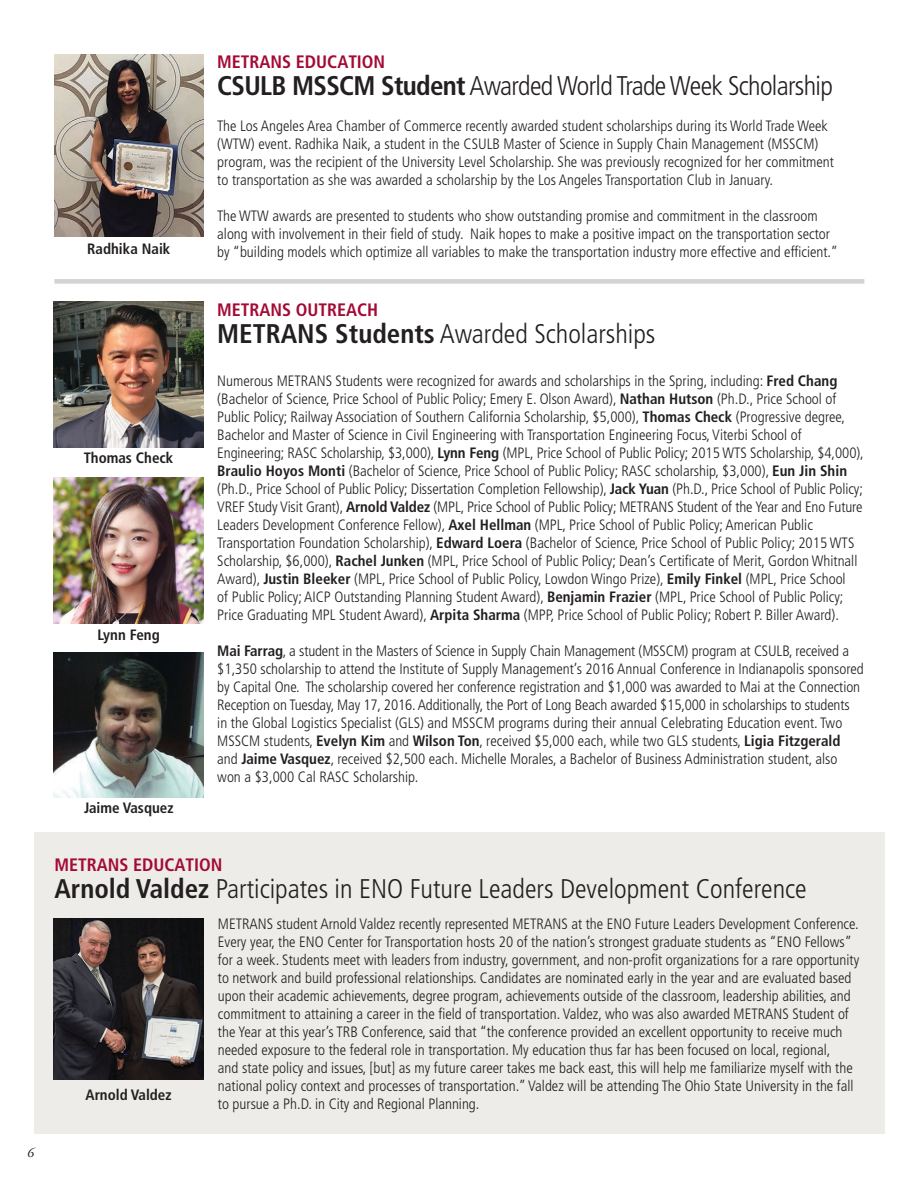
<style>
.page{position:relative;width:918px;height:1188px;background:#fff}
.page>*{position:absolute;margin:0;border:0;box-sizing:border-box;transform-origin:0 0}
.t1{font:300 condensed 27px "Frutiger LT Std";color:#231f20}
.t2{font:300 condensed 27px "Frutiger LT Std";letter-spacing:-.025em;color:#231f20}
.t3{font:700 condensed 18px "Frutiger LT Std";color:#a30a35}
.t4{font:300 condensed 15px/18px "Frutiger LT Std";color:#231f20}
.t5{font:700 condensed 15px "Frutiger LT Std";color:#231f20}
.t6{font:italic 13.5px "Adobe Garamond Pro";color:#231f20}
.s1{font-weight:700}
</style>
<div class="page">
<div style="left:34px;top:833px;width:850px;height:301px;background:#edece8"></div>
<img style="left:54px;top:54px;width:149px;height:183px">
<div style="left:54px;top:279px;width:810px;height:5px;background:#d1d3d4"></div>
<img style="left:54px;top:918px;width:149px;height:162px">
<img style="left:54px;top:302px;width:149px;height:145px">
<img style="left:54px;top:478px;width:149px;height:145px">
<img style="left:54px;top:652px;width:149px;height:146px">
<p class="t6" style="left:27px;top:1145px;width:8px">6</p>
<p class="t5" style="left:87px;top:240px;width:85px">Radhika Naik</p>
<p class="t5" style="left:84px;top:449px;width:91px">Thomas Check</p>
<p class="t5" style="left:97px;top:626px;width:64px">Lynn Feng</p>
<p class="t5" style="left:84px;top:799px;width:91px">Jaime Vasquez</p>
<p class="t3" style="left:217px;top:51px;width:170px">METRANS EDUCATION</p>
<h1 class="t2" style="left:217px;top:70px;width:617px"><span class="s1">CSULB MSSCM Student</span> Awarded World Trade Week Scholarship</h1>
<p class="t4" style="left:217px;top:117px;width:618px">The Los Angeles Area Chamber of Commerce recently awarded student scholarships during its World Trade Week (WTW) event. Radhika Naik, a student in the CSULB Master of Science in Supply Chain Management (MSSCM) program, was the recipient of the University Level Scholarship. She was previously recognized for her commitment to transportation as she was awarded a scholarship by the Los Angeles Transportation Club in January.</p>
<p class="t4" style="left:217px;top:207px;width:622px">The WTW awards are presented to students who show outstanding promise and commitment in the classroom along with involvement in their field of study. Naik hopes to make a positive impact on the transportation sector by “building models which optimize all variables to make the transportation industry more effective and efficient.”</p>
<p class="t3" style="left:217px;top:299px;width:163px">METRANS OUTREACH</p>
<h1 class="t1" style="left:217px;top:319px;width:440px"><span class="s1">METRANS Students</span> Awarded Scholarships</h1>
<p class="t4" style="left:217px;top:372px;width:648px">Numerous METRANS Students were recognized for awards and scholarships in the Spring, including: <span class="s1">Fred Chang </span>(Bachelor of Science, Price School of Public Policy; Emery E. Olson Award), <span class="s1">Nathan Hutson</span> (Ph.D., Price School of Public Policy; Railway Association of Southern California Scholarship, $5,000), <span class="s1">Thomas Check</span> (Progressive degree, Bachelor and Master of Science in Civil Engineering with Transportation Engineering Focus, Viterbi School of Engineering; RASC Scholarship, $3,000), <span class="s1">Lynn Feng</span> (MPL, Price School of Public Policy; 2015 WTS Scholarship, $4,000), <span class="s1">Braulio Hoyos Monti</span> (Bachelor of Science, Price School of Public Policy; RASC scholarship, $3,000), <span class="s1">Eun Jin Shin </span>(Ph.D., Price School of Public Policy; Dissertation Completion Fellowship), <span class="s1">Jack Yuan</span> (Ph.D., Price School of Public Policy; VREF Study Visit Grant), <span class="s1">Arnold Valdez</span> (MPL, Price School of Public Policy; METRANS Student of the Year and Eno Future Leaders Development Conference Fellow), <span class="s1">Axel Hellman</span> (MPL, Price School of Public Policy; American Public Transportation Foundation Scholarship), <span class="s1">Edward Loera</span> (Bachelor of Science, Price School of Public Policy; 2015 WTS Scholarship, $6,000), <span class="s1">Rachel Junken</span> (MPL, Price School of Public Policy; Dean’s Certificate of Merit, Gordon Whitnall Award), <span class="s1">Justin Bleeker</span> (MPL, Price School of Public Policy, Lowdon Wingo Prize), <span class="s1">Emily Finkel</span> (MPL, Price School<br>of Public Policy; AICP Outstanding Planning Student Award), <span class="s1">Benjamin Frazier</span> (MPL, Price School of Public Policy; Price Graduating MPL Student Award), <span class="s1">Arpita Sharma</span> (MPP, Price School of Public Policy; Robert P. Biller Award).</p>
<p class="t4" style="left:217px;top:642px;width:648px"><span class="s1">Mai Farrag</span>, a student in the Masters of Science in Supply Chain Management (MSSCM) program at CSULB, received a $1,350 scholarship to attend the Institute of Supply Management’s 2016 Annual Conference in Indianapolis sponsored by Capital One. The scholarship covered her conference registration and $1,000 was awarded to Mai at the Connection Reception on Tuesday, May 17, 2016. Additionally, the Port of Long Beach awarded $15,000 in scholarships to students<br>in the Global Logistics Specialist (GLS) and MSSCM programs during their annual Celebrating Education event. Two MSSCM students, <span class="s1">Evelyn Kim</span> and <span class="s1">Wilson Ton</span>, received $5,000 each, while two GLS students, <span class="s1">Ligia Fitzgerald </span>and <span class="s1">Jaime Vasquez</span>, received $2,500 each. Michelle Morales, a Bachelor of Business Administration student, also won a $3,000 Cal RASC Scholarship.</p>
<p class="t3" style="left:54px;top:854px;width:170px">METRANS EDUCATION</p>
<h1 class="t1" style="left:54px;top:873px;width:754px"><span class="s1">Arnold Valdez</span> Participates in ENO Future Leaders Development Conference</h1>
<p class="t5" style="left:86px;top:1086px;width:88px">Arnold Valdez</p>
<p class="t4" style="left:218px;top:915px;width:643px">METRANS student Arnold Valdez recently represented METRANS at the ENO Future Leaders Development Conference.<br>Every year, the ENO Center for Transportation hosts 20 of the nation’s strongest graduate students as “ENO Fellows” for a week. Students meet with leaders from industry, government, and non-profit organizations for a rare opportunity to network and build professional relationships. Candidates are nominated early in the year and are evaluated based upon their academic achievements, degree program, achievements outside of the classroom, leadership abilities, and commitment to attaining a career in the field of transportation. Valdez, who was also awarded METRANS Student of the Year at this year’s TRB Conference, said that “the conference provided an excellent opportunity to receive much needed exposure to the federal role in transportation. My education thus far has been focused on local, regional,<br>and state policy and issues, [but] as my future career takes me back east, this will help me familiarize myself with the national policy context and processes of transportation.” Valdez will be attending The Ohio State University in the fall to pursue a Ph.D. in City and Regional Planning.</p>
</div>
